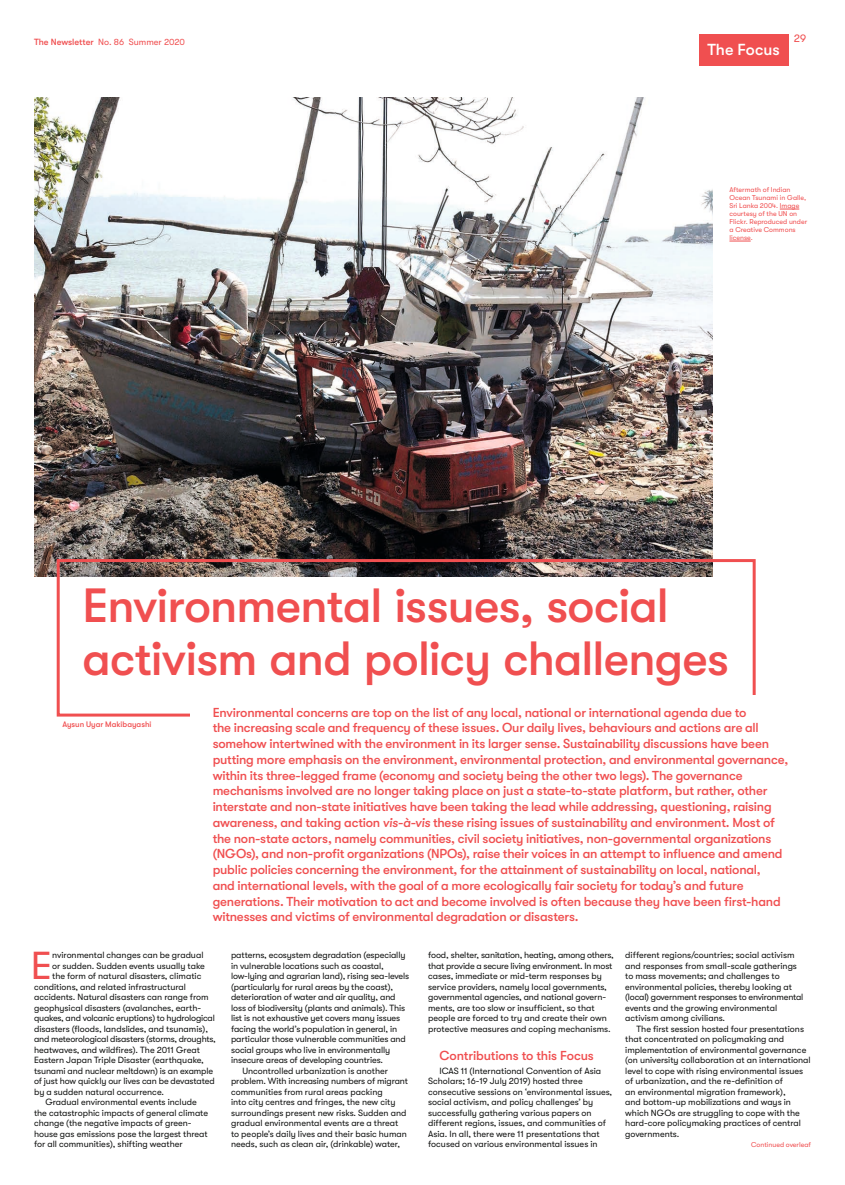
<style>
.page{position:relative;width:845px;height:1185px;background:#fff}
.page>*{position:absolute;margin:0;border:0;box-sizing:border-box;transform-origin:0 0}
.t1{font:500 48px/52.5px "GT Walsheim Pro";letter-spacing:-.015em;color:#f04f50}
.t2{font:39px "GT Walsheim Pro";color:#f04f50}
.t3{font:500 16px "GT Walsheim Pro";color:#fff}
.t4{font:500 13px/15.8px "GT Walsheim Pro";letter-spacing:-.015em;color:#f04f50}
.t5{font:11px "GT Walsheim Pro";color:#f04f50}
.t6{font:9px/10.5px "GT Walsheim Pro";color:#131413}
.t7{font:9px "GT Walsheim Pro";letter-spacing:-.02em;color:#131413}
.t8{font:9px "GT Walsheim Pro";color:#f04f50}
.t9{font:500 8px "GT Walsheim Pro";color:#f04f50}
.t10{font:7px/8px "GT Walsheim Pro";color:#f04f50}
.s1{font-weight:500}
.s2{font-style:italic}
</style>
<div class="page">
<img style="left:34px;top:97px;width:678px;height:479px">
<div style="left:699px;top:34px;width:89px;height:32px;background:#f04f50"></div>
<svg style="left:780px;top:209px;width:19px;height:1px"></svg>
<svg style="left:729px;top:241px;width:21px;height:1px"></svg>
<div style="left:57px;top:559px;width:698px;height:158px;border:3px solid #f04f50"></div>
<div style="left:190px;top:696px;width:621px;height:52px;background:#fff"></div>
<p class="t8" style="left:34px;top:36px;width:152px"><span class="s1">The Newsletter</span> No. 86 Summer 2020</p>
<p class="t5" style="left:794px;top:33px;width:14px">29</p>
<h3 class="t3" style="left:707px;top:40px;width:74px">The Focus</h3>
<p class="t10" style="left:729px;top:185px;width:79px">Aftermath of Indian<br>Ocean Tsunami in Galle,<br>Sri Lanka 2004. Image courtesy of the UN on<br>Flickr. Reproduced under a Creative Commons license.</p>
<h1 class="t1" style="left:82px;top:579px;width:648px">Environmental issues, social activism and policy challenges</h1>
<p class="t4" style="left:213px;top:704px;width:577px">Environmental concerns are top on the list of any local, national or international agenda due to<br>the increasing scale and frequency of these issues. Our daily lives, behaviours and actions are all somehow intertwined with the environment in its larger sense. Sustainability discussions have been putting more emphasis on the environment, environmental protection, and environmental governance, within its three-legged frame (economy and society being the other two legs). The governance mechanisms involved are no longer taking place on just a state-to-state platform, but rather, other interstate and non-state initiatives have been taking the lead while addressing, questioning, raising awareness, and taking action <span class="s2">vis-à-vis</span> these rising issues of sustainability and environment. Most of the non-state actors, namely communities, civil society initiatives, non-governmental organizations (NGOs), and non-profit organizations (NPOs), raise their voices in an attempt to influence and amend public policies concerning the environment, for the attainment of sustainability on local, national,<br>and international levels, with the goal of a more ecologically fair society for today’s and future generations. Their motivation to act and become involved is often because they have been first-hand witnesses and victims of environmental degradation or disasters.</p>
<p class="t9" style="left:62px;top:720px;width:91px">Aysun Uyar Makibayashi</p>
<h2 class="t2" style="left:31px;top:944px;width:23px">E</h2>
<p class="t6" style="left:52px;top:950px;width:153px">nvironmental changes can be gradual</p>
<p class="t6" style="left:52px;top:960px;width:154px">or sudden. Sudden events usually take</p>
<p class="t6" style="left:52px;top:971px;width:151px">the form of natural disasters, climatic</p>
<p class="t6" style="left:34px;top:981px;width:153px">conditions, and related infrastructural</p>
<p class="t6" style="left:34px;top:992px;width:176px">accidents. Natural disasters can range from</p>
<p class="t6" style="left:34px;top:1002px;width:169px">geophysical disasters (avalanches, earth-</p>
<p class="t7" style="left:34px;top:1013px;width:182px">quakes, and volcanic eruptions) to hydrological</p>
<p class="t6" style="left:34px;top:1023px;width:176px">disasters (floods, landslides, and tsunamis),</p>
<p class="t7" style="left:34px;top:1034px;width:183px">and meteorological disasters (storms, droughts,</p>
<p class="t6" style="left:34px;top:1044px;width:167px">heatwaves, and wildfires). The 2011 Great</p>
<p class="t6" style="left:34px;top:1055px;width:171px">Eastern Japan Triple Disaster (earthquake,</p>
<p class="t6" style="left:34px;top:1065px;width:181px">tsunami and nuclear meltdown) is an example</p>
<p class="t6" style="left:34px;top:1076px;width:182px">of just how quickly our lives can be devastated</p>
<p class="t6" style="left:34px;top:1086px;width:132px">by a sudden natural occurrence.</p>
<p class="t6" style="left:45px;top:1097px;width:153px">Gradual environmental events include</p>
<p class="t6" style="left:34px;top:1107px;width:176px">the catastrophic impacts of general climate</p>
<p class="t6" style="left:34px;top:1118px;width:159px">change (the negative impacts of green-</p>
<p class="t6" style="left:34px;top:1128px;width:175px">house gas emissions pose the largest threat</p>
<p class="t6" style="left:34px;top:1139px;width:150px">for all communities), shifting weather</p>
<p class="t6" style="left:231px;top:950px;width:176px">patterns, ecosystem degradation (especially</p>
<p class="t6" style="left:231px;top:960px;width:154px">in vulnerable locations such as coastal,</p>
<p class="t6" style="left:231px;top:971px;width:180px">low-lying and agrarian land), rising sea-levels</p>
<p class="t6" style="left:231px;top:981px;width:163px">(particularly for rural areas by the coast),</p>
<p class="t6" style="left:231px;top:992px;width:166px">deterioration of water and air quality, and</p>
<p class="t6" style="left:231px;top:1002px;width:176px">loss of biodiversity (plants and animals). This</p>
<p class="t6" style="left:231px;top:1013px;width:171px">list is not exhaustive yet covers many issues</p>
<p class="t6" style="left:231px;top:1023px;width:168px">facing the world’s population in general, in</p>
<p class="t6" style="left:231px;top:1034px;width:176px">particular those vulnerable communities and</p>
<p class="t6" style="left:231px;top:1044px;width:161px">social groups who live in environmentally</p>
<p class="t6" style="left:231px;top:1055px;width:153px">insecure areas of developing countries.</p>
<p class="t6" style="left:242px;top:1065px;width:147px">Uncontrolled urbanization is another</p>
<p class="t6" style="left:231px;top:1076px;width:178px">problem. With increasing numbers of migrant</p>
<p class="t6" style="left:231px;top:1086px;width:153px">communities from rural areas packing</p>
<p class="t6" style="left:231px;top:1097px;width:166px">into city centres and fringes, the new city</p>
<p class="t6" style="left:231px;top:1107px;width:177px">surroundings present new risks. Sudden and</p>
<p class="t6" style="left:231px;top:1118px;width:169px">gradual environmental events are a threat</p>
<p class="t6" style="left:231px;top:1128px;width:177px">to people’s daily lives and their basic human</p>
<p class="t6" style="left:231px;top:1139px;width:171px">needs, such as clean air, (drinkable) water,</p>
<p class="t6" style="left:428px;top:950px;width:187px">food, shelter, sanitation, heating, among others, that provide a secure living environment. In most cases, immediate or mid-term responses by service providers, namely local governments, governmental agencies, and national govern&shy;ments, are too slow or insufficient, so that people are forced to try and create their own protective measures and coping mechanisms.</p>
<h3 class="t4" style="left:439px;top:1047px;width:156px">Contributions to this Focus</h3>
<p class="t6" style="left:428px;top:1065px;width:186px;text-indent:11px">ICAS 11 (International Convention of Asia Scholars; 16-19 July 2019) hosted three consecutive sessions on ‘environmental issues, social activism, and policy challenges’ by successfully gathering various papers on different regions, issues, and communities of Asia. In all, there were 11 presentations that focused on various environmental issues in</p>
<p class="t6" style="left:625px;top:950px;width:180px">different regions/countries; social activism and responses from small-scale gatherings to mass movements; and challenges to environmental policies, thereby looking at (local) government responses to environmental events and the growing environmental activism among civilians.</p>
<p class="t6" style="left:625px;top:1023px;width:187px;text-indent:11px">The first session hosted four presentations that concentrated on policymaking and implementation of environmental governance (on university collaboration at an international level to cope with rising environmental issues of urbanization, and the re-definition of<br>an environmental migration framework),<br>and bottom-up mobilizations and ways in which NGOs are struggling to cope with the hard-core policymaking practices of central governments.</p>
<p class="t10" style="left:751px;top:1141px;width:61px">Continued overleaf</p>
</div>
